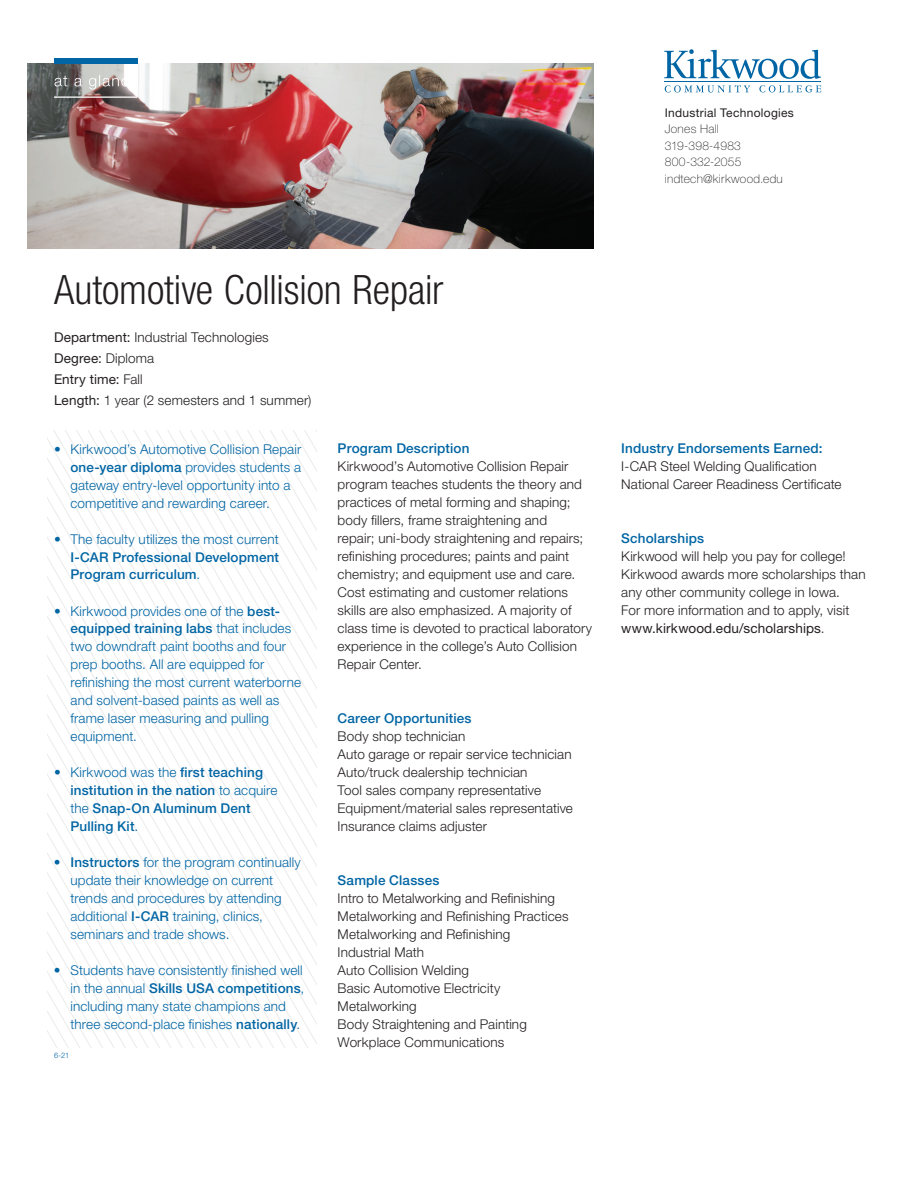
<style>
.page{position:relative;width:918px;height:1188px;background:#fff}
.page>*{position:absolute;margin:0;border:0;box-sizing:border-box;transform-origin:0 0}
.t1{font:300 condensed 40.5px "Helvetica Neue LT Std";letter-spacing:-.005em;color:#231f20}
.t2{font:300 13.5px/18px "Helvetica Neue LT Std";letter-spacing:.01em;color:#231f20}
.t3{font:300 13.5px/18px "Helvetica Neue LT Std";letter-spacing:.01em;color:#0065a4}
.t4{font:500 13.5px/18px "Helvetica Neue LT Std";letter-spacing:.01em;color:#0065a4}
.t5{font:100 12px/16.5px "Helvetica Neue LT Std";letter-spacing:.025em;color:#231f20}
.t6{font:12px "Helvetica Neue LT Std";letter-spacing:.02em;color:#231f20}
.t7{font:300 7.5px "Helvetica Neue LT Std";color:#0065a4}
.s1{font-weight:400}
.s2{font-weight:500}
.s3{font-weight:300}
</style>
<div class="page">
<svg style="left:48px;top:430px;width:268px;height:618px"></svg>
<svg style="left:230px;top:430px;width:86px;height:498px"></svg>
<img style="left:27px;top:63px;width:567px;height:186px">
<div style="left:54px;top:58px;width:83px;height:5px;background:#0065a4"></div>
<hr style="left:54px;top:96px;width:83px;height:2px;background:#fff">
<hr style="left:664px;top:81px;width:157px;height:1px;background:#0065a4">
<svg style="left:55px;top:76px;width:12px;height:10px"></svg>
<svg style="left:74px;top:78px;width:8px;height:8px"></svg>
<svg style="left:89px;top:75px;width:49px;height:14px"></svg>
<svg style="left:664px;top:49px;width:157px;height:30px"></svg>
<svg style="left:665px;top:85px;width:85px;height:8px"></svg>
<svg style="left:759px;top:85px;width:62px;height:8px"></svg>
<p class="t6" style="left:665px;top:105px;width:131px">Industrial Technologies</p>
<p class="t5" style="left:665px;top:121px;width:120px">Jones Hall<br>319-398-4983<br>800-332-2055 indtech@kirkwood.edu</p>
<h1 class="t1" style="left:54px;top:266px;width:391px">Automotive Collision Repair</h1>
<p class="t2" style="left:54px;top:326px;width:259px;line-height:21px"><span class="s1">Department:</span> Industrial Technologies<br><span class="s1">Degree:</span> Diploma<br><span class="s1">Entry time:</span> Fall<br><span class="s1">Length:</span> 1 year (2 semesters and 1 summer)</p>
<p class="t3" style="left:70px;top:439px;width:232px;text-indent:-16px">• Kirkwood’s Automotive Collision Repair <span class="s2">one-year diploma</span> provides students a gateway entry-level opportunity into a competitive and rewarding career.</p>
<p class="t3" style="left:54px;top:529px;width:226px">• The faculty utilizes the most current</p>
<p class="t4" style="left:70px;top:548px;width:210px">I-CAR Professional Development<br>Program curriculum<span class="s3">.</span></p>
<p class="t3" style="left:70px;top:601px;width:232px;text-indent:-16px">• Kirkwood provides one of the <span class="s2">best&shy;equipped training labs</span> that includes two downdraft paint booths and four prep booths. All are equipped for refnishing the most current waterborne and solvent-based paints as well as frame laser measuring and pulling equipment.</p>
<p class="t4" style="left:70px;top:764px;width:209px;text-indent:-16px"><span class="s3">• Kirkwood was the</span> frst teaching institution in the nation <span class="s3">to acquire the</span> Snap-On Aluminum Dent<br>Pulling Kit<span class="s3">.</span></p>
<p class="t3" style="left:70px;top:853px;width:232px;text-indent:-16px">• <span class="s2">Instructors</span> for the program continually update their knowledge on current trends and procedures by attending additional <span class="s2">I-CAR</span> training, clinics, seminars and trade shows.</p>
<p class="t3" style="left:70px;top:961px;width:235px;text-indent:-16px">• Students have consistently fnished well in the annual <span class="s2">Skills USA competitions</span>, including many state champions and three second-place fnishes <span class="s2">nationally</span>.</p>
<p class="t7" style="left:54px;top:1051px;width:17px">6-21</p>
<p class="t4" style="left:338px;top:439px;width:133px">Program Description</p>
<p class="t2" style="left:338px;top:457px;width:256px">Kirkwood’s Automotive Collision Repair program teaches students the theory and practices of metal forming and shaping; body fllers, frame straightening and<br>repair; uni-body straightening and repairs; refnishing procedures; paints and paint chemistry; and equipment use and care.<br>Cost estimating and customer relations skills are also emphasized. A majority of class time is devoted to practical laboratory experience in the college’s Auto Collision Repair Center.</p>
<p class="t4" style="left:338px;top:709px;width:135px">Career Opportunities</p>
<p class="t2" style="left:338px;top:727px;width:237px">Body shop technician<br>Auto garage or repair service technician Auto/truck dealership technician<br>Tool sales company representative Equipment/material sales representative Insurance claims adjuster</p>
<p class="t4" style="left:338px;top:871px;width:103px">Sample Classes</p>
<p class="t2" style="left:338px;top:889px;width:232px">Intro to Metalworking and Refnishing<br>Metalworking and Refnishing Practices<br>Metalworking and Refnishing<br>Industrial Math<br>Auto Collision Welding<br>Basic Automotive Electricity<br>Metalworking<br>Body Straightening and Painting<br>Workplace Communications</p>
<p class="t4" style="left:621px;top:439px;width:203px">Industry Endorsements Earned:</p>
<p class="t2" style="left:621px;top:457px;width:222px">I-CAR Steel Welding Qualifcation<br>National Career Readiness Certifcate</p>
<p class="t4" style="left:621px;top:529px;width:84px">Scholarships</p>
<p class="t2" style="left:621px;top:547px;width:246px">Kirkwood will help you pay for college!<br>Kirkwood awards more scholarships than any other community college in Iowa.<br>For more information and to apply, visit <span class="s1">www.kirkwood.edu/scholarships</span>.</p>
</div>
